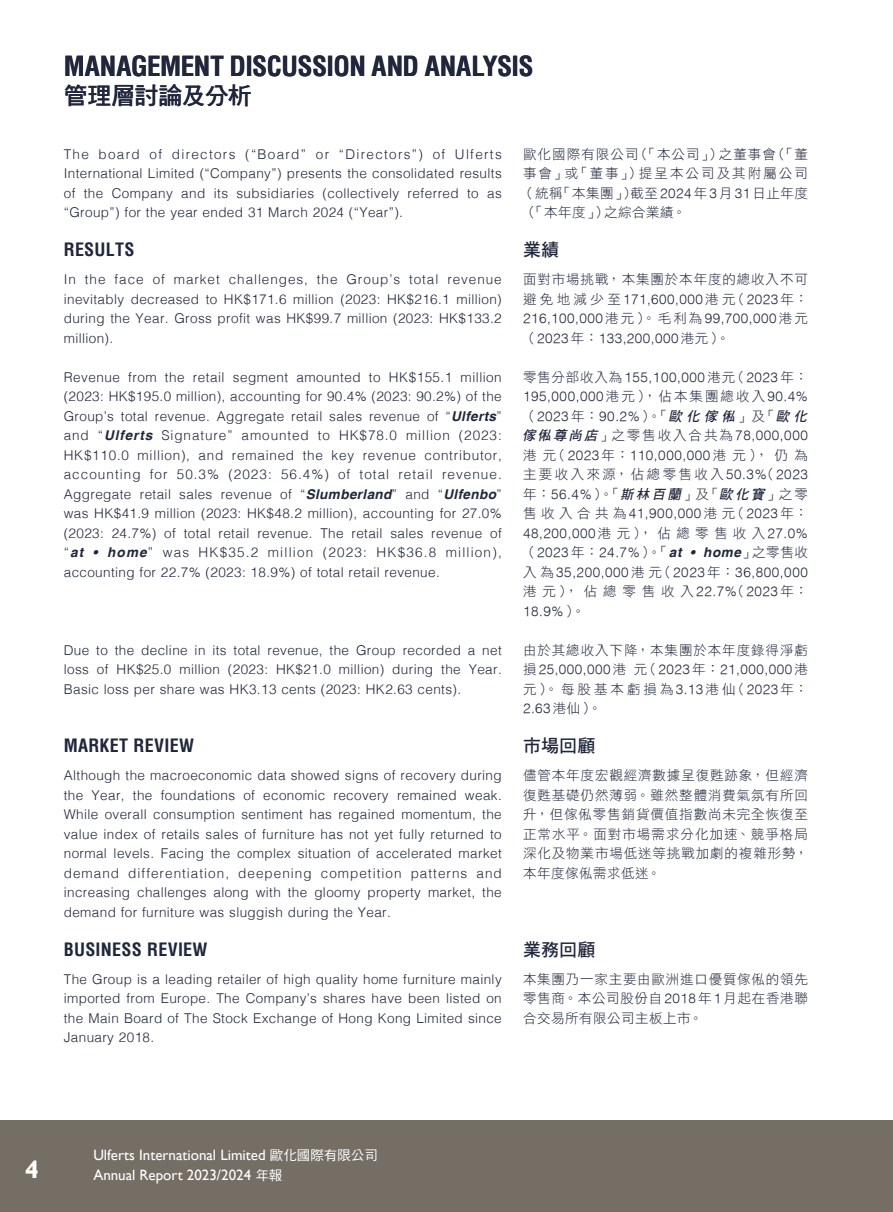
<style>
.page{position:relative;width:893px;height:1212px;background:#fff}
.page>*{position:absolute;margin:0;border:0;box-sizing:border-box;transform-origin:0 0}
.t1{font:700 condensed 27px "Helvetica";letter-spacing:-.015em;color:#20273c}
.t2{font:700 25.5px "Gill Sans";color:#fff}
.t3{font:24px "DF Hei Std W7 E Ten B5 H";letter-spacing:-.02em;color:#20273c}
.t4{font:700 condensed 18px "Helvetica";letter-spacing:.015em;color:#20273c}
.t5{font:18px "DF Hei Std W7 E Ten B5 H";letter-spacing:.005em;color:#20273c}
.t6{font:15px/19.5px "Gill Sans";color:#fff}
.t7{font:300 13.5px/19.5px "Helvetica";letter-spacing:.03em;color:#20273c;text-align:justify}
.t8{font:13.5px/19.5px "DF Hei Std W3 E Ten B5 H";letter-spacing:.065em;color:#20273c;text-align:justify}
.t9{font:13.5px/19.5px "DF Hei Std W3 E Ten B5 H";letter-spacing:.18em;color:#20273c}
.t10{font:13.5px "DF Hei Std W3 E Ten B5 H";letter-spacing:.22em;color:#20273c}
.t11{font:13.5px "DF Hei Std W3 E Ten B5 H";letter-spacing:.435em;color:#20273c}
.s1{font-weight:700;font-style:italic}
.s2{font-family:"Helvetica";font-weight:300}
.s3{font-family:"DF Hei Std W3 E Ten B5 H";font-weight:400}
.s4{font-family:"DF Hei Std W7 E Ten B5 H";font-style:italic}
.s5{font-family:"DF Hei Std W7 E Ten B5 H";font-weight:400;font-style:italic}
.s6{font-family:"Helvetica";font-weight:700;font-style:italic}
.s7{font-family:"DF Hei Std W5 E Ten B5 H";font-size:13.5px}
</style>
<div class="page">
<div style="left:0;top:1120px;width:893px;height:92px;background:#746e64"></div>
<h1 class="t1" style="left:64px;top:49px;width:471px">MANAGEMENT DISCUSSION AND ANALYSIS</h1>
<h3 class="t3" style="left:64px;top:86px;width:189px">管理層討論及分析</h3>
<p class="t7" style="left:64px;top:145px;width:439px">The board of directors (“Board” or “Directors”) of Ulferts International Limited (“Company”) presents the consolidated results of the Company and its subsidiaries (collectively referred to as “Group”) for the year ended 31 March 2024 (“Year”).</p>
<h3 class="t4" style="left:64px;top:238px;width:72px">RESULTS</h3>
<p class="t7" style="left:64px;top:271px;width:439px">In the face of market challenges, the Group’s total revenue inevitably decreased to HK$171.6 million (2023: HK$216.1 million) during the Year. Gross profit was HK$99.7 million (2023: HK$133.2 million).</p>
<p class="t7" style="left:64px;top:368px;width:439px">Revenue from the retail segment amounted to HK$155.1 million (2023: HK$195.0 million), accounting for 90.4% (2023: 90.2%) of the Group’s total revenue. Aggregate retail sales revenue of “<span class="s1">Ulferts</span>” and “<span class="s1">Ulferts</span> Signature” amounted to HK$78.0 million (2023:<br>HK$110.0 million), and remained the key revenue contributor, accounting for 50.3% (2023: 56.4%) of total retail revenue.<br>Aggregate retail sales revenue of “<span class="s1">Slumberland</span>” and “<span class="s1">Ulfenbo</span>” was HK$41.9 million (2023: HK$48.2 million), accounting for 27.0% (2023: 24.7%) of total retail revenue. The retail sales revenue of “<span class="s1">at • home</span>” was HK$35.2 million (2023: HK$36.8 million), accounting for 22.7% (2023: 18.9%) of total retail revenue.</p>
<p class="t7" style="left:64px;top:641px;width:439px">Due to the decline in its total revenue, the Group recorded a net loss of HK$25.0 million (2023: HK$21.0 million) during the Year.<br>Basic loss per share was HK3.13 cents (2023: HK2.63 cents).</p>
<h3 class="t4" style="left:64px;top:734px;width:132px">MARKET REVIEW</h3>
<p class="t7" style="left:64px;top:767px;width:439px">Although the macroeconomic data showed signs of recovery during the Year, the foundations of economic recovery remained weak.<br>While overall consumption sentiment has regained momentum, the value index of retails sales of furniture has not yet fully returned to normal levels. Facing the complex situation of accelerated market demand differentiation, deepening competition patterns and increasing challenges along with the gloomy property market, the demand for furniture was sluggish during the Year.</p>
<h3 class="t4" style="left:64px;top:938px;width:145px">BUSINESS REVIEW</h3>
<p class="t7" style="left:64px;top:970px;width:439px">The Group is a leading retailer of high quality home furniture mainly imported from Europe. The Company’s shares have been listed on the Main Board of The Stock Exchange of Hong Kong Limited since January 2018.</p>
<p class="t8" style="left:521px;top:146px;width:288px">歐化國際有限公司（「本公司」）之董事會（「董事會」或「董事」）提呈本公司及其附屬公司（統稱「本集團」）截至<span class="s2">2024</span>年<span class="s2">3</span>月<span class="s2">31</span>日止年度（「本年度」）之綜合業績。</p>
<h3 class="t5" style="left:523px;top:243px;width:38px">業績</h3>
<p class="t8" style="left:523px;top:271px;width:286px">面對市場挑戰，本集團於本年度的總收入不可</p>
<p class="t7" style="left:523px;top:289px;width:286px"><span class="s3">避免地減少至</span>171,600,000<span class="s3">港元（</span>2023<span class="s3">年：</span>216,100,000<span class="s3">港元）。毛利為</span>99,700,000<span class="s3">港元（</span>2023<span class="s3">年：</span>133,200,000<span class="s3">港元）。</span></p>
<p class="t7" style="left:523px;top:367px;width:286px"><span class="s3">零售分部收入為</span>155,100,000<span class="s3">港元（</span>2023 <span class="s3">年：<br></span>195,000,000<span class="s3">港元），佔本集團總收入</span> 90.4%</p>
<p class="t8" style="left:523px;top:408px;width:288px">（<span class="s2">2023</span> 年：<span class="s2">90.2%</span>）。「<span class="s4">歐化傢俬</span>」及「<span class="s4">歐化</span></p>
<p class="t7" style="left:522px;top:425px;width:287px"><span class="s5">傢俬尊尚店</span><span class="s3">」之零售收入合共為</span> 78,000,000<span class="s3">港元（</span>2023 <span class="s3">年：</span>110,000,000<span class="s3">港元），仍為</span></p>
<p class="t9" style="left:523px;top:466px;width:286px">主要收入來源，佔總零售收入<span class="s2">50.3%</span>（<span class="s2">2023</span>年：<span class="s2">56.4%</span>）。「<span class="s4">斯林百蘭</span>」及「<span class="s4">歐化寶</span>」之零</p>
<p class="t7" style="left:523px;top:503px;width:286px"><span class="s3">售收入合共為</span> 41,900,000<span class="s3">港元（</span>2023 <span class="s3">年：<br></span>48,200,000<span class="s3">港元），佔總零售收入</span>27.0%</p>
<p class="t8" style="left:523px;top:544px;width:286px">（<span class="s2">2023</span> 年：<span class="s2">24.7%</span>）。「<span class="s6">at • home</span>」之零售收</p>
<p class="t7" style="left:523px;top:562px;width:286px"><span class="s3">入為</span> 35,200,000<span class="s3">港元（</span>2023<span class="s3">年：</span>36,800,000</p>
<p class="t11" style="left:523px;top:586px;width:286px">港元），佔總零售收入<span class="s2">22.7%</span>（<span class="s2">2023</span> 年：</p>
<p class="t7" style="left:523px;top:601px;width:63px">18.9%<span class="s3">）。</span></p>
<p class="t8" style="left:523px;top:642px;width:286px">由於其總收入下降，本集團於本年度錄得淨虧</p>
<p class="t7" style="left:523px;top:659px;width:286px"><span class="s3">損</span>25,000,000<span class="s3">港元（</span>2023<span class="s3">年：</span>21,000,000<span class="s3">港</span></p>
<p class="t10" style="left:523px;top:683px;width:286px">元）。每股基本虧損為<span class="s2">3.13</span>港仙（<span class="s2">2023</span>年：</p>
<p class="t7" style="left:523px;top:698px;width:80px">2.63<span class="s3">港仙）。</span></p>
<h3 class="t5" style="left:523px;top:739px;width:74px">市場回顧</h3>
<p class="t8" style="left:523px;top:767px;width:286px">儘管本年度宏觀經濟數據呈復甦跡象，但經濟復甦基礎仍然薄弱。雖然整體消費氣氛有所回升，但傢俬零售銷貨價值指數尚未完全恢復至正常水平。面對市場需求分化加速、競爭格局深化及物業市場低迷等挑戰加劇的複雜形勢，本年度傢俬需求低迷。</p>
<h3 class="t5" style="left:523px;top:942px;width:74px">業務回顧</h3>
<p class="t8" style="left:523px;top:971px;width:286px">本集團乃一家主要由歐洲進口優質傢俬的領先零售商。本公司股份自<span class="s2">2018</span>年<span class="s2">1</span>月起在香港聯合交易所有限公司主板上市。</p>
<h2 class="t2" style="left:25px;top:1154px;width:16px">4</h2>
<p class="t6" style="left:93px;top:1145px;width:286px">Ulferts International Limited <span class="s7">歐化國際有限公司<br></span>Annual Report 2023/2024 <span class="s7">年報</span></p>
</div>
